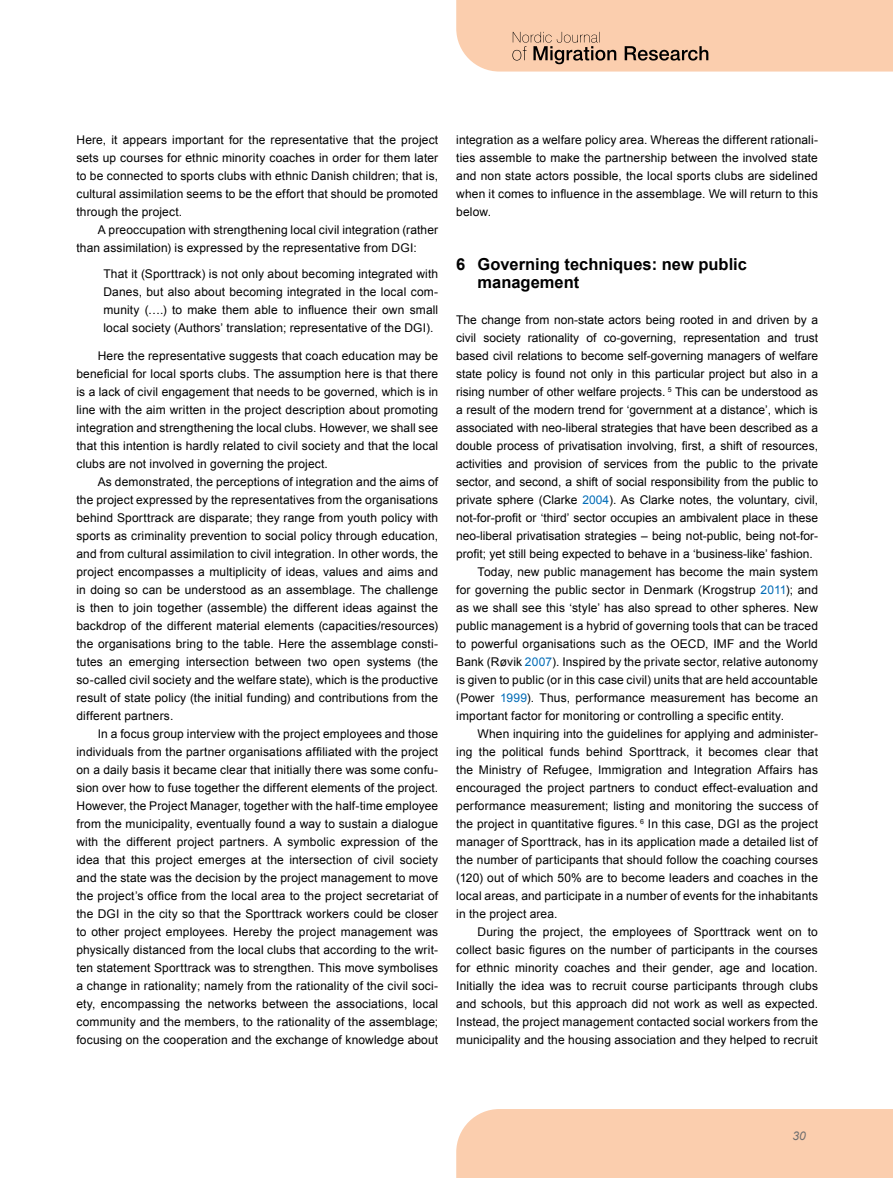
<style>
.page{position:relative;width:893px;height:1178px;background:#fff}
.page>*{position:absolute;margin:0;border:0;box-sizing:border-box;transform-origin:0 0}
.t1{font:700 16.5px/18px "Arial";color:#000}
.t2{font:12px/18px "Arial";letter-spacing:.01em;color:#000;text-align:justify}
.t3{font:italic 12px "Arial";color:#706f6f}
.s1{color:#006bb6}
</style>
<div class="page">
<div style="left:456px;top:1109px;width:437px;height:69px;background:#fbceae"></div>
<svg style="left:456px;top:0;width:437px;height:72px;background:#f2c7a9"></svg>
<p class="t2" style="left:76px;top:131px;width:363px">Here, it appears important for the representative that the project sets up courses for ethnic minority coaches in order for them later to be connected to sports clubs with ethnic Danish children; that is, cultural assimilation seems to be the effort that should be promoted through the project.</p>
<p class="t2" style="left:76px;top:221px;width:363px;text-indent:21px">A preoccupation with strengthening local civil integration (rather than assimilation) is expressed by the representative from DGI:</p>
<p class="t2" style="left:103px;top:264px;width:336px">That it (Sporttrack) is not only about becoming integrated with Danes, but also about becoming integrated in the local com&shy;munity (….) to make them able to influence their own small local society (Authors’ translation; representative of the DGI).</p>
<p class="t2" style="left:76px;top:347px;width:363px;text-indent:21px">Here the representative suggests that coach education may be beneficial for local sports clubs. The assumption here is that there is a lack of civil engagement that needs to be governed, which is in line with the aim written in the project description about promoting integration and strengthening the local clubs. However, we shall see that this intention is hardly related to civil society and that the local clubs are not involved in governing the project.</p>
<p class="t2" style="left:76px;top:473px;width:363px;text-indent:21px">As demonstrated, the perceptions of integration and the aims of the project expressed by the representatives from the organisations behind Sporttrack are disparate; they range from youth policy with sports as criminality prevention to social policy through education, and from cultural assimilation to civil integration. In other words, the project encompasses a multiplicity of ideas, values and aims and in doing so can be understood as an assemblage. The challenge is then to join together (assemble) the different ideas against the backdrop of the different material elements (capacities/resources) the organisations bring to the table. Here the assemblage consti&shy;tutes an emerging intersection between two open systems (the so-called civil society and the welfare state), which is the productive result of state policy (the initial funding) and contributions from the different partners.</p>
<p class="t2" style="left:76px;top:725px;width:363px;text-indent:21px">In a focus group interview with the project employees and those individuals from the partner organisations affiliated with the project on a daily basis it became clear that initially there was some confu&shy;sion over how to fuse together the different elements of the project.<br>However, the Project Manager, together with the half-time employee from the municipality, eventually found a way to sustain a dialogue with the different project partners. A symbolic expression of the idea that this project emerges at the intersection of civil society and the state was the decision by the project management to move the project’s office from the local area to the project secretariat of the DGI in the city so that the Sporttrack workers could be closer to other project employees. Hereby the project management was physically distanced from the local clubs that according to the writ&shy;ten statement Sporttrack was to strengthen. This move symbolises a change in rationality; namely from the rationality of the civil soci&shy;ety, encompassing the networks between the associations, local community and the members, to the rationality of the assemblage; focusing on the cooperation and the exchange of knowledge about</p>
<p class="t2" style="left:456px;top:131px;width:363px">integration as a welfare policy area. Whereas the different rationali&shy;ties assemble to make the partnership between the involved state and non state actors possible, the local sports clubs are sidelined when it comes to influence in the assemblage. We will return to this below.</p>
<h1 class="t1" style="left:477px;top:256px;width:271px;text-indent:-21px">6 Governing techniques: new public management</h1>
<p class="t2" style="left:456px;top:311px;width:363px">The change from non-state actors being rooted in and driven by a</p>
<p class="t2" style="left:456px;top:329px;width:363px">civil society rationality of co-governing, representation and trust</p>
<p class="t2" style="left:456px;top:347px;width:363px">based civil relations to become self-governing managers of welfare</p>
<p class="t2" style="left:456px;top:365px;width:363px">state policy is found not only in this particular project but also in a</p>
<p class="t2" style="left:456px;top:383px;width:363px">rising number of other welfare projects. <sup>5</sup> This can be understood as</p>
<p class="t2" style="left:456px;top:401px;width:363px">a result of the modern trend for ‘government at a distance’, which is</p>
<p class="t2" style="left:456px;top:419px;width:363px">associated with neo-liberal strategies that have been described as a</p>
<p class="t2" style="left:456px;top:437px;width:363px">double process of privatisation involving, first, a shift of resources,</p>
<p class="t2" style="left:456px;top:455px;width:363px">activities and provision of services from the public to the private</p>
<p class="t2" style="left:456px;top:473px;width:363px">sector, and second, a shift of social responsibility from the public to</p>
<p class="t2" style="left:456px;top:491px;width:363px">private sphere (Clarke <span class="s1">2004</span>). As Clarke notes, the voluntary, civil,</p>
<p class="t2" style="left:456px;top:509px;width:363px">not-for-profit or ‘third’ sector occupies an ambivalent place in these</p>
<p class="t2" style="left:456px;top:527px;width:363px">neo-liberal privatisation strategies – being not-public, being not-for-</p>
<p class="t2" style="left:456px;top:545px;width:358px">profit; yet still being expected to behave in a ‘business-like’ fashion.</p>
<p class="t2" style="left:477px;top:563px;width:342px">Today, new public management has become the main system</p>
<p class="t2" style="left:456px;top:581px;width:363px">for governing the public sector in Denmark (Krogstrup <span class="s1">2011</span>); and</p>
<p class="t2" style="left:456px;top:599px;width:363px">as we shall see this ‘style’ has also spread to other spheres. New</p>
<p class="t2" style="left:456px;top:617px;width:363px">public management is a hybrid of governing tools that can be traced</p>
<p class="t2" style="left:456px;top:635px;width:363px">to powerful organisations such as the OECD, IMF and the World</p>
<p class="t2" style="left:456px;top:653px;width:363px">Bank (Røvik <span class="s1">2007</span>). Inspired by the private sector, relative autonomy</p>
<p class="t2" style="left:456px;top:671px;width:363px">is given to public (or in this case civil) units that are held accountable</p>
<p class="t2" style="left:456px;top:689px;width:363px">(Power <span class="s1">1999</span>). Thus, performance measurement has become an</p>
<p class="t2" style="left:456px;top:707px;width:329px">important factor for monitoring or controlling a specific entity.</p>
<p class="t2" style="left:477px;top:725px;width:342px">When inquiring into the guidelines for applying and administer-</p>
<p class="t2" style="left:456px;top:743px;width:363px">ing the political funds behind Sporttrack, it becomes clear that</p>
<p class="t2" style="left:456px;top:761px;width:363px">the Ministry of Refugee, Immigration and Integration Affairs has</p>
<p class="t2" style="left:456px;top:779px;width:363px">encouraged the project partners to conduct effect-evaluation and</p>
<p class="t2" style="left:456px;top:797px;width:363px">performance measurement; listing and monitoring the success of</p>
<p class="t2" style="left:456px;top:815px;width:363px">the project in quantitative figures. <sup>6</sup> In this case, DGI as the project</p>
<p class="t2" style="left:456px;top:833px;width:363px">manager of Sporttrack, has in its application made a detailed list of</p>
<p class="t2" style="left:456px;top:851px;width:363px">the number of participants that should follow the coaching courses</p>
<p class="t2" style="left:456px;top:869px;width:363px">(120) out of which 50% are to become leaders and coaches in the</p>
<p class="t2" style="left:456px;top:887px;width:363px">local areas, and participate in a number of events for the inhabitants</p>
<p class="t2" style="left:456px;top:905px;width:103px">in the project area.</p>
<p class="t2" style="left:477px;top:923px;width:342px">During the project, the employees of Sporttrack went on to</p>
<p class="t2" style="left:456px;top:941px;width:363px">collect basic figures on the number of participants in the courses</p>
<p class="t2" style="left:456px;top:959px;width:363px">for ethnic minority coaches and their gender, age and location.</p>
<p class="t2" style="left:456px;top:977px;width:363px">Initially the idea was to recruit course participants through clubs</p>
<p class="t2" style="left:456px;top:995px;width:363px">and schools, but this approach did not work as well as expected.</p>
<p class="t2" style="left:456px;top:1013px;width:363px">Instead, the project management contacted social workers from the</p>
<p class="t2" style="left:456px;top:1031px;width:363px">municipality and the housing association and they helped to recruit</p>
<p class="t3" style="left:793px;top:1128px;width:15px">30</p>
</div>
